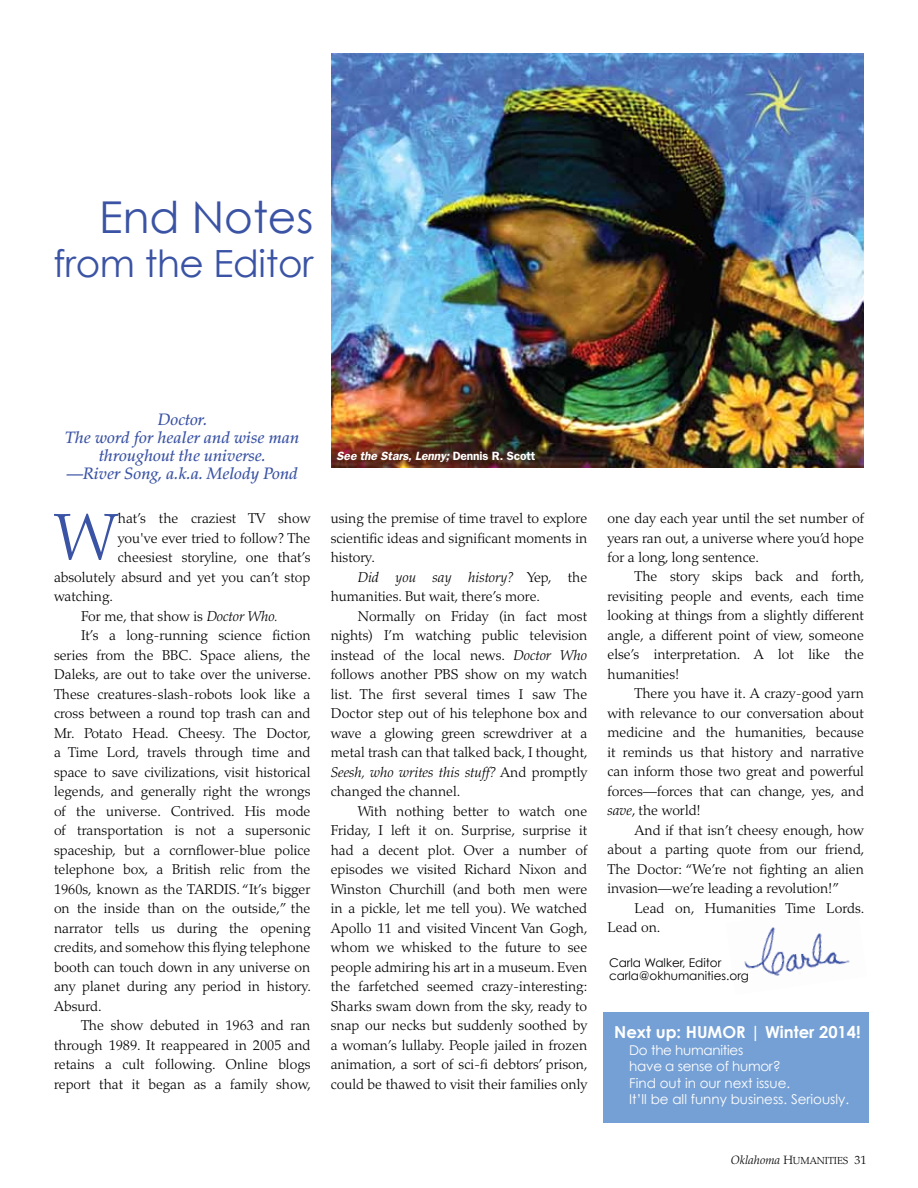
<style>
.page{position:relative;width:918px;height:1188px;background:#fff}
.page>*{position:absolute;margin:0;border:0;box-sizing:border-box;transform-origin:0 0}
.t1{font:300 65.7px "Palatino";color:#3a53a4}
.t2{font:43.95px "Century Gothic";color:#3a53a4}
.t3{font:37.5px "Century Gothic";letter-spacing:-.01em;color:#3a53a4}
.t4{font:italic 500 16.5px/18px "Palatino";color:#3a53a4;text-align:center}
.t5{font:700 16.5px "Century Gothic";color:#fff}
.t6{font:300 14.25px/19.5px "Palatino";color:#000;text-align:justify}
.t7{font:13.5px/16.5px "Century Gothic";color:#fff}
.t8{font:12px/12.8px "Century Gothic";color:#000}
.t9{font:italic 600 12px "Franklin Gothic";letter-spacing:-.01em;color:#fff}
.t10{font:10.2px "Palatino Light SC850";color:#000}
.s1{font-style:italic}
.s2{font-style:normal}
.s3{font-family:"Palatino";font-weight:300;font-style:italic;font-size:12px}
.s4{font-family:"Palatino";font-weight:300;font-size:12px}
</style>
<div class="page">
<img style="left:744px;top:927px;width:106px;height:49px">
<div style="left:604px;top:1012px;width:265px;height:111px;background:#75a0d5"></div>
<img style="left:331px;top:54px;width:533px;height:414px">
<h2 class="t2" style="left:99px;top:190px;width:216px">End Notes</h2>
<h3 class="t3" style="left:54px;top:240px;width:261px">from the Editor</h3>
<p class="t4" style="left:65px;top:411px;width:236px">Doctor.<br>The word for healer and wise man throughout the universe.<br>—River Song, a.k.a. Melody Pond</p>
<h1 class="t1" style="left:55px;top:499px;width:65px">W</h1>
<p class="t6" style="left:118px;top:509px;width:194px">hat’s the craziest TV show</p>
<p class="t6" style="left:118px;top:529px;width:194px">you've ever tried to follow? The</p>
<p class="t6" style="left:118px;top:548px;width:194px">cheesiest storyline, one that’s</p>
<p class="t6" style="left:54px;top:567px;width:258px">absolutely absurd and yet you can’t stop</p>
<p class="t6" style="left:54px;top:587px;width:61px">watching.</p>
<p class="t6" style="left:81px;top:606px;width:199px">For me, that show is <span class="s1">Doctor Who.</span></p>
<p class="t6" style="left:81px;top:626px;width:231px">It’s a long-running science fiction</p>
<p class="t6" style="left:54px;top:645px;width:258px">series from the BBC. Space aliens, the</p>
<p class="t6" style="left:54px;top:665px;width:259px">Daleks, are out to take over the universe.</p>
<p class="t6" style="left:54px;top:684px;width:258px">These creatures-slash-robots look like a</p>
<p class="t6" style="left:54px;top:704px;width:258px">cross between a round top trash can and</p>
<p class="t6" style="left:54px;top:723px;width:259px">Mr. Potato Head. Cheesy. The Doctor,</p>
<p class="t6" style="left:54px;top:743px;width:258px">a Time Lord, travels through time and</p>
<p class="t6" style="left:54px;top:762px;width:258px">space to save civilizations, visit historical</p>
<p class="t6" style="left:54px;top:782px;width:258px">legends, and generally right the wrongs</p>
<p class="t6" style="left:54px;top:801px;width:258px">of the universe. Contrived. His mode</p>
<p class="t6" style="left:54px;top:821px;width:258px">of transportation is not a supersonic</p>
<p class="t6" style="left:54px;top:840px;width:258px">spaceship, but a cornflower-blue police</p>
<p class="t6" style="left:54px;top:860px;width:258px">telephone box, a British relic from the</p>
<p class="t6" style="left:54px;top:879px;width:258px">1960s, known as the TARDIS. “It’s bigger</p>
<p class="t6" style="left:54px;top:899px;width:258px">on the inside than on the outside,” the</p>
<p class="t6" style="left:54px;top:918px;width:258px">narrator tells us during the opening</p>
<p class="t6" style="left:54px;top:938px;width:258px">credits, and somehow this flying telephone</p>
<p class="t6" style="left:54px;top:957px;width:258px">booth can touch down in any universe on</p>
<p class="t6" style="left:54px;top:977px;width:259px">any planet during any period in history.</p>
<p class="t6" style="left:54px;top:996px;width:49px">Absurd.</p>
<p class="t6" style="left:81px;top:1016px;width:231px">The show debuted in 1963 and ran</p>
<p class="t6" style="left:54px;top:1035px;width:258px">through 1989. It reappeared in 2005 and</p>
<p class="t6" style="left:54px;top:1055px;width:258px">retains a cult following. Online blogs</p>
<p class="t6" style="left:54px;top:1074px;width:259px">report that it began as a family show,</p>
<p class="t9" style="left:337px;top:449px;width:200px">See the Stars, Lenny; <span class="s2">Dennis R. Scott</span></p>
<p class="t6" style="left:331px;top:509px;width:258px">using the premise of time travel to explore scientific ideas and significant moments in history.</p>
<p class="t6" style="left:331px;top:567px;width:258px;text-indent:27px"><span class="s1">Did you say history?</span> Yep, the humanities. But wait, there’s more.</p>
<p class="t6" style="left:331px;top:606px;width:259px;text-indent:27px">Normally on Friday (in fact most nights) I’m watching public television instead of the local news. <span class="s1">Doctor Who </span>follows another PBS show on my watch list. The first several times I saw The Doctor step out of his telephone box and wave a glowing green screwdriver at a metal trash can that talked back, I thought, <span class="s1">Seesh, who writes this stuff?</span> And promptly changed the channel.</p>
<p class="t6" style="left:331px;top:801px;width:258px;text-indent:27px">With nothing better to watch one Friday, I left it on. Surprise, surprise it had a decent plot. Over a number of episodes we visited Richard Nixon and Winston Churchill (and both men were in a pickle, let me tell you). We watched Apollo 11 and visited Vincent Van Gogh, whom we whisked to the future to see people admiring his art in a museum. Even the farfetched seemed crazy-interesting:<br>Sharks swam down from the sky, ready to snap our necks but suddenly soothed by a woman’s lullaby. People jailed in frozen animation, a sort of sci-fi debtors’ prison, could be thawed to visit their families only</p>
<p class="t6" style="left:607px;top:509px;width:258px">one day each year until the set number of years ran out, a universe where you’d hope for a long, long sentence.</p>
<p class="t6" style="left:607px;top:567px;width:259px;text-indent:27px">The story skips back and forth, revisiting people and events, each time looking at things from a slightly different angle, a different point of view, someone else’s interpretation. A lot like the humanities!</p>
<p class="t6" style="left:607px;top:684px;width:258px;text-indent:27px">There you have it. A crazy-good yarn with relevance to our conversation about medicine and the humanities, because it reminds us that history and narrative can inform those two great and powerful forces—forces that can change, yes, and <span class="s1">save</span>, the world!</p>
<p class="t6" style="left:607px;top:821px;width:258px;text-indent:27px">And if that isn’t cheesy enough, how about a parting quote from our friend, The Doctor: “We’re not fighting an alien invasion—we’re leading a revolution!”</p>
<p class="t6" style="left:607px;top:899px;width:259px;text-indent:27px">Lead on, Humanities Time Lords.<br>Lead on.</p>
<p class="t8" style="left:609px;top:956px;width:142px">Carla Walker, Editor carla@okhumanities.org</p>
<p class="t5" style="left:614px;top:1022px;width:248px">Next up: HUMOR | Winter 2014!</p>
<p class="t7" style="left:629px;top:1041px;width:222px">Do the humanities<br>have a sense of humor?<br>Find out in our next issue.<br>It’ll be all funny business. Seriously.</p>
<p class="t10" style="left:731px;top:1155px;width:137px"><span class="s3">Oklahoma</span> <span class="s4">H</span>UMANITIES <span class="s4">31</span></p>
</div>
